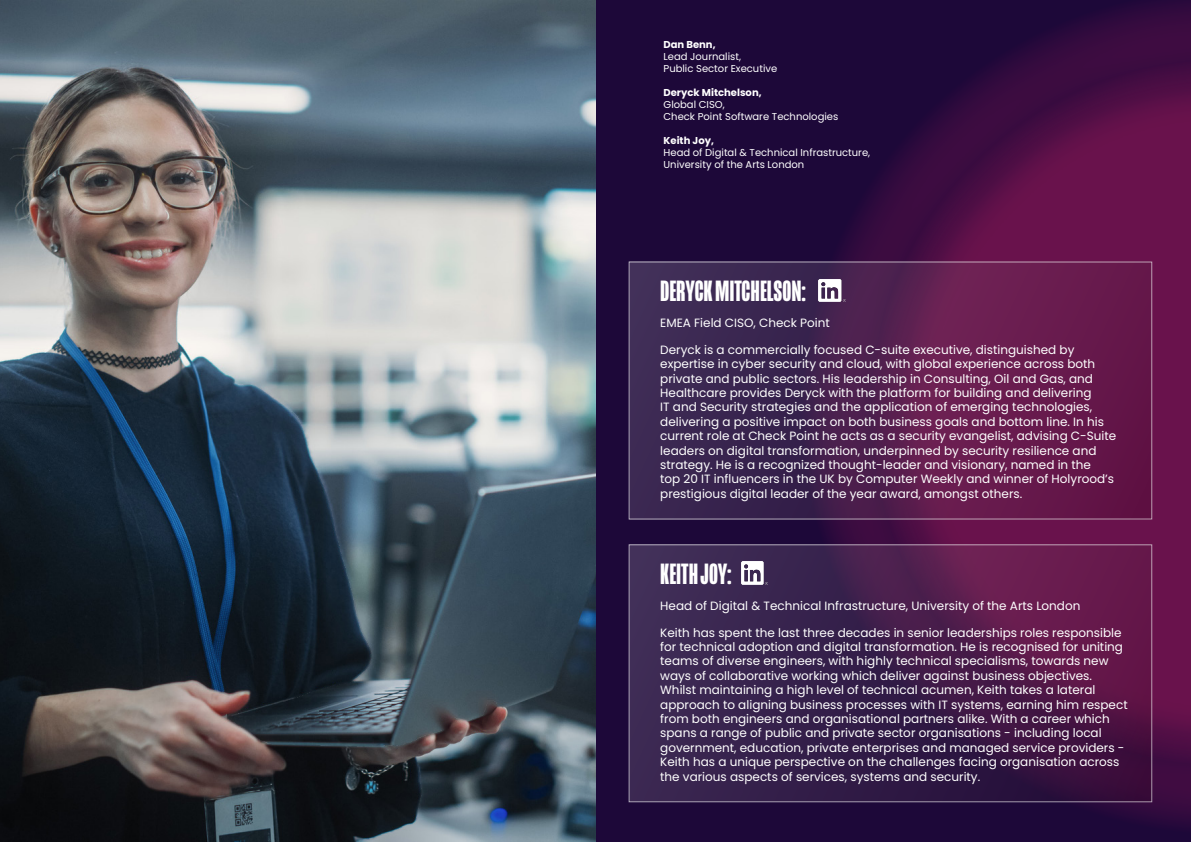
<style>
.page{position:relative;width:1191px;height:842px;background:#fff}
.page>*{position:absolute;margin:0;border:0;box-sizing:border-box;transform-origin:0 0}
.t1{font:700 30px "Mongoose";color:#fff}
.t2{font:12px/14.4px "Poppins";color:#fff}
.t3{font:10px/12px "Poppins";color:#fff}
.t4{font:700 10px "Poppins";color:#fff}
</style>
<div class="page">
<div style="left:595px;top:0;width:596px;height:842px;background:#1d0839"></div>
<svg style="left:801px;top:0;width:390px;height:825px"></svg>
<svg style="left:496px;top:0;width:98px;height:840px;background:#687a85"></svg>
<img style="left:0;top:0;width:496px;height:842px">
<svg style="left:630px;top:263px;width:520px;height:254px;background:#521f4e"></svg>
<svg style="left:630px;top:546px;width:520px;height:254px;background:#431d4a"></svg>
<img style="left:818px;top:279px;width:27px;height:23px">
<img style="left:741px;top:562px;width:26px;height:23px">
<p class="t4" style="left:663px;top:38px;width:54px">Dan Benn,</p>
<p class="t3" style="left:663px;top:50px;width:79px">Lead Journalist,</p>
<p class="t3" style="left:663px;top:62px;width:115px">Public Sector Executive</p>
<p class="t4" style="left:663px;top:86px;width:100px">Deryck Mitchelson,</p>
<p class="t3" style="left:663px;top:98px;width:63px">Global CISO,</p>
<p class="t3" style="left:663px;top:110px;width:176px">Check Point Software Technologies</p>
<p class="t4" style="left:663px;top:134px;width:52px">Keith Joy,</p>
<p class="t3" style="left:663px;top:146px;width:208px">Head of Digital &amp; Technical Infrastructure,<br>University of the Arts London</p>
<p class="t1" style="left:660px;top:274px;width:147px">DERYCK MITCHELSON:</p>
<p class="t2" style="left:660px;top:316px;width:171px">EMEA Field CISO, Check Point</p>
<p class="t2" style="left:660px;top:342px;width:457px">Deryck is a commercially focused C-suite executive, distinguished by expertise in cyber security and cloud, with global experience across both private and public sectors. His leadership in Consulting, Oil and Gas, and Healthcare provides Deryck with the platform for building and delivering<br>IT and Security strategies and the application of emerging technologies, delivering a positive impact on both business goals and bottom line. In his current role at Check Point he acts as a security evangelist, advising C-Suite leaders on digital transformation, underpinned by security resilience and strategy. He is a recognized thought-leader and visionary, named in the<br>top 20 IT influencers in the UK by Computer Weekly and winner of Holyrood’s prestigious digital leader of the year award, amongst others.</p>
<p class="t1" style="left:660px;top:557px;width:73px">KEITH JOY:</p>
<p class="t2" style="left:660px;top:599px;width:421px">Head of Digital &amp; Technical Infrastructure, University of the Arts London</p>
<p class="t2" style="left:660px;top:625px;width:469px">Keith has spent the last three decades in senior leaderships roles responsible for technical adoption and digital transformation. He is recognised for uniting teams of diverse engineers, with highly technical specialisms, towards new ways of collaborative working which deliver against business objectives.<br>Whilst maintaining a high level of technical acumen, Keith takes a lateral approach to aligning business processes with IT systems, earning him respect from both engineers and organisational partners alike. With a career which spans a range of public and private sector organisations - including local government, education, private enterprises and managed service providers - Keith has a unique perspective on the challenges facing organisation across the various aspects of services, systems and security.</p>
</div>
